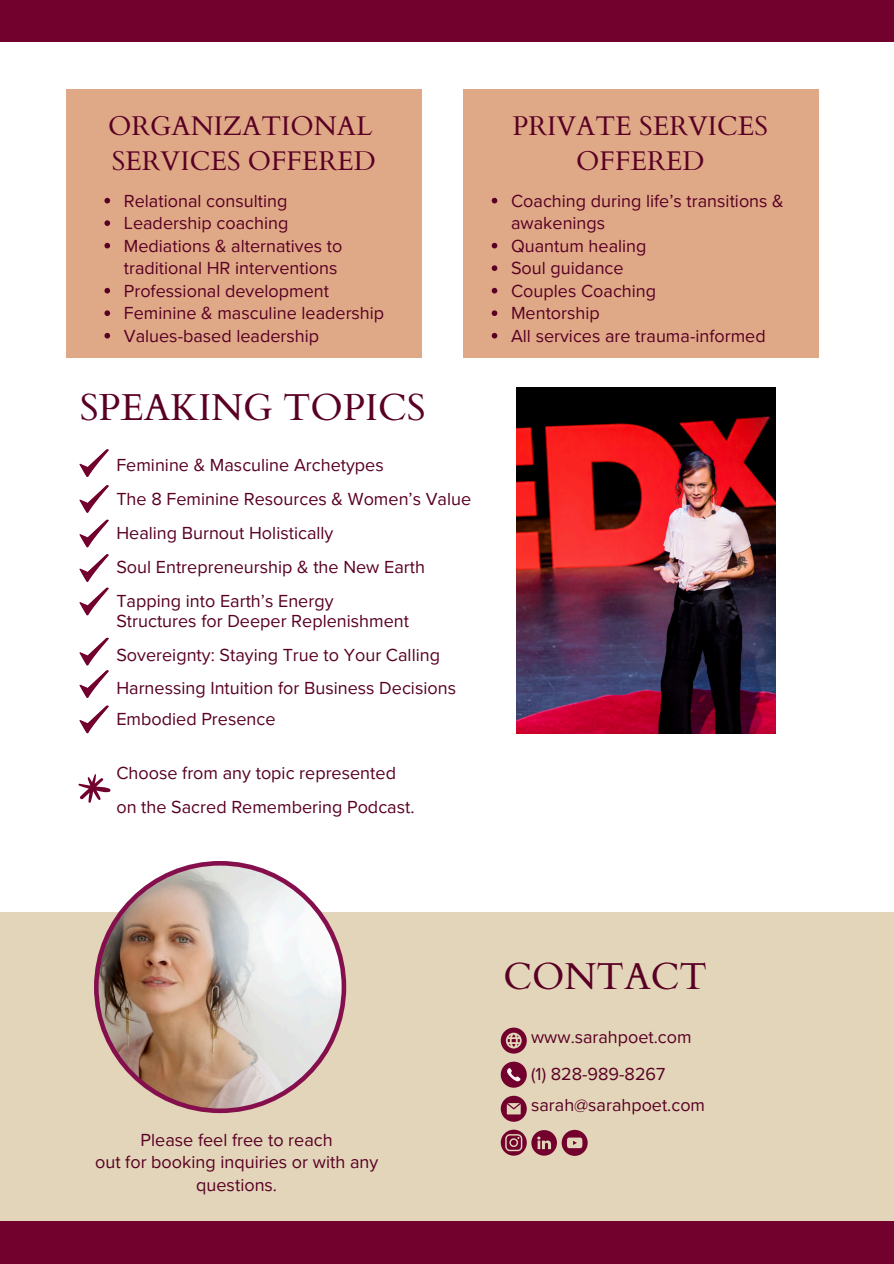
<style>
.page{position:relative;width:894px;height:1264px;background:#fff}
.page>*{position:absolute;margin:0;border:0;box-sizing:border-box;transform-origin:0 0}
.t1{font:37.5px "Cardo";color:#590024}
.t2{font:27px/34.8px "Cardo";color:#590024}
.t3{font:18px/22.5px "Proxima Nova";color:#590024}
</style>
<div class="page">
<div style="left:0;top:912px;width:893px;height:351px;background:#e2d5b9"></div>
<img style="left:94px;top:861px;width:252px;height:252px">
<div style="left:0;top:1221px;width:893px;height:42px;background:#72012e"></div>
<svg style="left:500px;top:1027px;width:26px;height:26px"></svg>
<svg style="left:500px;top:1061px;width:26px;height:26px"></svg>
<svg style="left:500px;top:1095px;width:26px;height:26px"></svg>
<div style="left:0;top:0;width:893px;height:42px;background:#72012e"></div>
<div style="left:66px;top:89px;width:355px;height:269px;background:#dfa988"></div>
<div style="left:462px;top:89px;width:355px;height:269px;background:#dfa988"></div>
<img style="left:516px;top:387px;width:259px;height:346px">
<svg style="left:500px;top:1129px;width:87px;height:26px"></svg>
<svg style="left:79px;top:449px;width:30px;height:28px"></svg>
<svg style="left:79px;top:485px;width:30px;height:27px"></svg>
<svg style="left:79px;top:519px;width:30px;height:28px"></svg>
<svg style="left:79px;top:554px;width:30px;height:27px"></svg>
<svg style="left:79px;top:587px;width:30px;height:28px"></svg>
<svg style="left:79px;top:637px;width:30px;height:60px"></svg>
<svg style="left:79px;top:705px;width:30px;height:28px"></svg>
<svg style="left:78px;top:774px;width:33px;height:29px"></svg>
<svg style="left:104px;top:198px;width:6px;height:5px"></svg>
<svg style="left:104px;top:220px;width:6px;height:6px"></svg>
<svg style="left:104px;top:243px;width:6px;height:5px"></svg>
<svg style="left:104px;top:288px;width:6px;height:5px"></svg>
<svg style="left:104px;top:310px;width:6px;height:6px"></svg>
<svg style="left:104px;top:333px;width:6px;height:5px"></svg>
<svg style="left:491px;top:198px;width:6px;height:5px"></svg>
<svg style="left:491px;top:243px;width:6px;height:5px"></svg>
<svg style="left:491px;top:265px;width:6px;height:6px"></svg>
<svg style="left:491px;top:288px;width:6px;height:5px"></svg>
<svg style="left:491px;top:310px;width:6px;height:6px"></svg>
<svg style="left:491px;top:333px;width:6px;height:5px"></svg>
<h2 class="t2" style="left:108px;top:109px;width:269px">ORGANIZATIONAL<br>SERVICES OFFERED</h2>
<p class="t2" style="left:512px;top:109px;width:257px;text-align:center">PRIVATE SERVICES<br>OFFERED</p>
<p class="t3" style="left:124px;top:190px;width:165px">Relational consulting</p>
<p class="t3" style="left:124px;top:212px;width:166px">Leadership coaching</p>
<p class="t3" style="left:124px;top:235px;width:220px">Mediations &amp; alternatives to traditional HR interventions</p>
<p class="t3" style="left:124px;top:280px;width:207px">Professional development</p>
<p class="t3" style="left:124px;top:302px;width:262px">Feminine &amp; masculine leadership</p>
<h1 class="t3" style="left:124px;top:325px;width:197px">Values-based leadership</h1>
<p class="t3" style="left:511px;top:190px;width:274px">Coaching during life’s transitions &amp; awakenings</p>
<p class="t3" style="left:511px;top:235px;width:137px">Quantum healing</p>
<p class="t3" style="left:511px;top:257px;width:114px">Soul guidance</p>
<p class="t3" style="left:511px;top:280px;width:147px">Couples Coaching</p>
<p class="t3" style="left:511px;top:302px;width:90px">Mentorship</p>
<p class="t3" style="left:511px;top:325px;width:256px">All services are trauma-informed</p>
<p class="t1" style="left:80px;top:383px;width:347px">SPEAKING TOPICS</p>
<p class="t3" style="left:116px;top:454px;width:269px">Feminine &amp; Masculine Archetypes</p>
<p class="t3" style="left:116px;top:488px;width:356px">The 8 Feminine Resources &amp; Women’s Value</p>
<p class="t3" style="left:116px;top:522px;width:218px">Healing Burnout Holistically</p>
<p class="t3" style="left:116px;top:556px;width:310px">Soul Entrepreneurship &amp; the New Earth</p>
<p class="t3" style="left:116px;top:591px;width:294px;line-height:20.2px">Tapping into Earth’s Energy<br>Structures for Deeper Replenishment</p>
<p class="t3" style="left:116px;top:643px;width:325px">Sovereignty: Staying True to Your Calling</p>
<p class="t3" style="left:116px;top:677px;width:341px">Harnessing Intuition for Business Decisions</p>
<p class="t3" style="left:116px;top:708px;width:161px">Embodied Presence</p>
<p class="t3" style="left:116px;top:756px;width:299px;line-height:33.8px">Choose from any topic represented on the Sacred Remembering Podcast.</p>
<p class="t3" style="left:140px;top:1128px;width:194px">Please feel free to reach</p>
<p class="t3" style="left:95px;top:1151px;width:284px;text-align:center">out for booking inquiries or with any questions.</p>
<p class="t1" style="left:503px;top:951px;width:205px">CONTACT</p>
<p class="t3" style="left:531px;top:1026px;width:162px">www.sarahpoet.com</p>
<p class="t3" style="left:531px;top:1062px;width:136px">(1) 828-989-8267</p>
<h2 class="t3" style="left:531px;top:1094px;width:175px">sarah@sarahpoet.com</h2>
</div>
